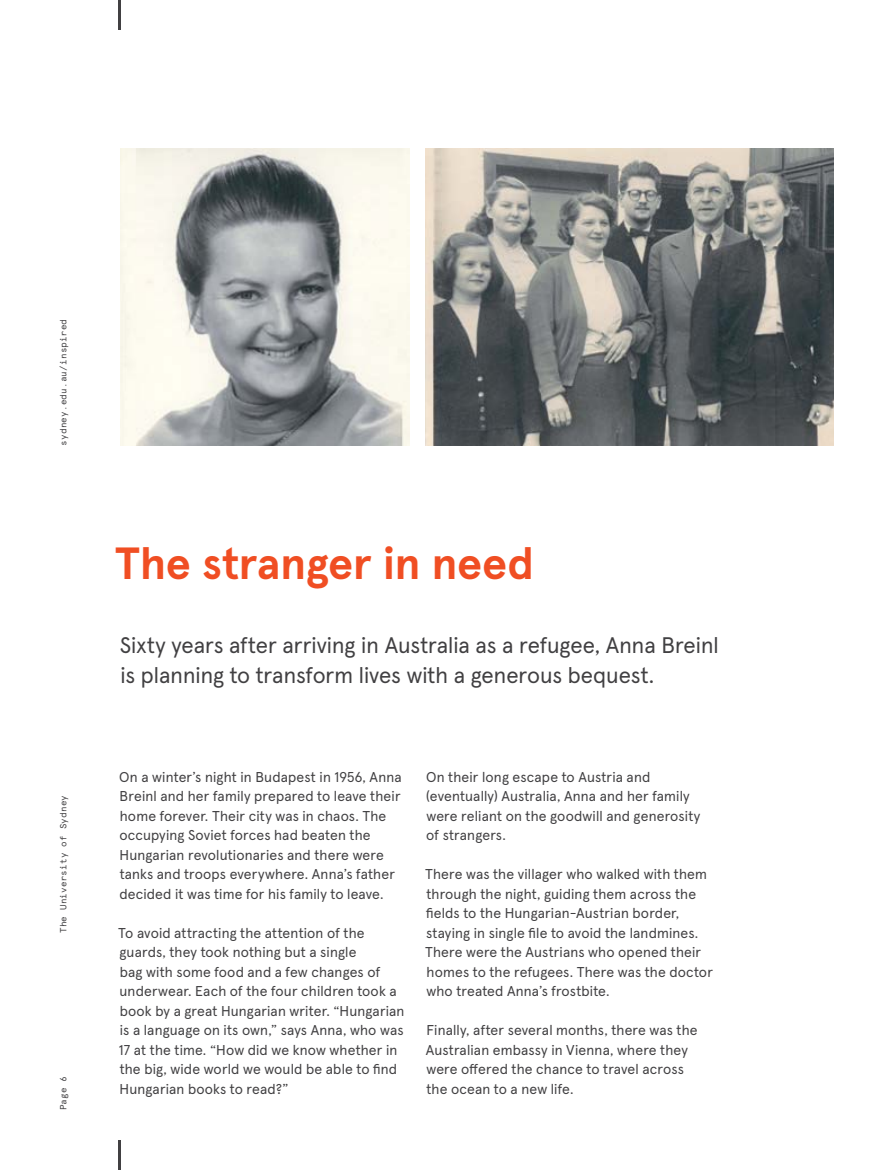
<style>
.page{position:relative;width:893px;height:1170px;background:#fff}
.page>*{position:absolute;margin:0;border:0;box-sizing:border-box;transform-origin:0 0}
.t1{font:700 45px "Apercu Pro";letter-spacing:-.01em;color:#f04e23}
.t2{font:22.5px/30px "Apercu Pro";color:#414042}
.t3{font:14.25px/19.5px "Apercu Pro";letter-spacing:.01em;color:#414042}
.t4{font:9px "Apercu Mono Pro";letter-spacing:.02em;color:#414042}
</style>
<div class="page">
<img style="left:426px;top:148px;width:407px;height:297px">
<img style="left:120px;top:148px;width:289px;height:297px">
<hr style="left:118px;top:1140px;width:2px;height:29px;background:#414042">
<hr style="left:118px;top:0;width:2px;height:30px;background:#414042">
<p class="t4" style="left:57px;top:445px;width:128px;rotate:-90deg">sydney.edu.au/inspired</p>
<p class="t4" style="left:56px;top:933px;width:140px;rotate:-90deg">The University of Sydney</p>
<p class="t4" style="left:56px;top:1110px;width:36px;rotate:-90deg">Page 6</p>
<h1 class="t1" style="left:115px;top:528px;width:420px">The stranger in need</h1>
<h2 class="t2" style="left:120px;top:628px;width:600px">Sixty years after arriving in Australia as a refugee, Anna Breinl is planning to transform lives with a generous bequest.</h2>
<p class="t3" style="left:119px;top:765px;width:284px">On a winter’s night in Budapest in 1956, Anna Breinl and her family prepared to leave their home forever. Their city was in chaos. The occupying Soviet forces had beaten the Hungarian revolutionaries and there were tanks and troops everywhere. Anna’s father decided it was time for his family to leave.</p>
<p class="t3" style="left:118px;top:921px;width:288px">To avoid attracting the attention of the guards, they took nothing but a single<br>bag with some food and a few changes of underwear. Each of the four children took a book by a great Hungarian writer. “Hungarian is a language on its own,” says Anna, who was 17 at the time. “How did we know whether in the big, wide world we would be able to find Hungarian books to read?”</p>
<p class="t3" style="left:426px;top:765px;width:276px">On their long escape to Austria and (eventually) Australia, Anna and her family were reliant on the goodwill and generosity of strangers.</p>
<p class="t3" style="left:425px;top:863px;width:289px">There was the villager who walked with them through the night, guiding them across the fields to the Hungarian-Austrian border, staying in single file to avoid the landmines.<br>There were the Austrians who opened their homes to the refugees. There was the doctor who treated Anna’s frostbite.</p>
<p class="t3" style="left:426px;top:1019px;width:273px">Finally, after several months, there was the Australian embassy in Vienna, where they were offered the chance to travel across the ocean to a new life.</p>
</div>
